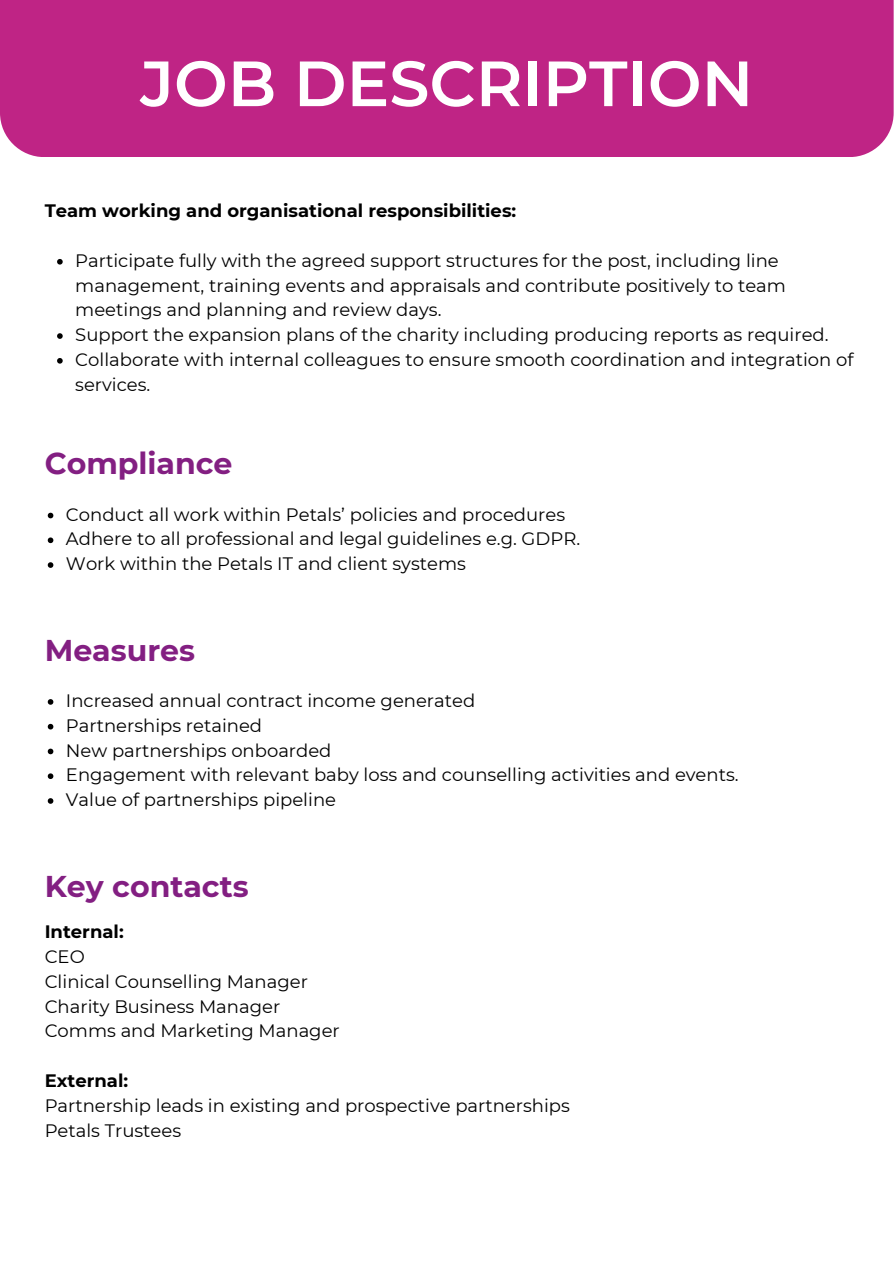
<style>
.page{position:relative;width:894px;height:1264px;background:#fff}
.page>*{position:absolute;margin:0;border:0;box-sizing:border-box;transform-origin:0 0}
.t1{font:600 63.75px "Montserrat";color:#fff}
.t2{font:700 30px "Montserrat";color:#831f82}
.t3{font:18px/24.8px "Montserrat";color:#000}
.t4{font:700 18px "Montserrat";color:#000}
</style>
<div class="page">
<div style="left:0;top:0;width:893px;height:157px;background:#bf2485"></div>
<svg style="left:48px;top:512px;width:5px;height:6px"></svg>
<svg style="left:48px;top:537px;width:5px;height:6px"></svg>
<svg style="left:48px;top:562px;width:5px;height:6px"></svg>
<svg style="left:48px;top:699px;width:5px;height:5px"></svg>
<svg style="left:48px;top:724px;width:5px;height:5px"></svg>
<svg style="left:48px;top:748px;width:5px;height:6px"></svg>
<svg style="left:48px;top:773px;width:5px;height:6px"></svg>
<svg style="left:48px;top:798px;width:5px;height:5px"></svg>
<svg style="left:57px;top:259px;width:6px;height:5px"></svg>
<svg style="left:57px;top:333px;width:6px;height:6px"></svg>
<svg style="left:57px;top:358px;width:6px;height:5px"></svg>
<h1 class="t1" style="left:140px;top:44px;width:614px">JOB DESCRIPTION</h1>
<p class="t4" style="left:45px;top:200px;width:473px">Team working and organisational responsibilities:</p>
<p class="t3" style="left:75px;top:248px;width:712px">Participate fully with the agreed support structures for the post, including line management, training events and appraisals and contribute positively to team meetings and planning and review days.</p>
<p class="t3" style="left:75px;top:322px;width:779px">Support the expansion plans of the charity including producing reports as required.<br>Collaborate with internal colleagues to ensure smooth coordination and integration of services.</p>
<p class="t2" style="left:45px;top:444px;width:189px">Compliance</p>
<h3 class="t3" style="left:66px;top:502px;width:500px">Conduct all work within Petals’ policies and procedures</h3>
<p class="t3" style="left:66px;top:526px;width:515px">Adhere to all professional and legal guidelines e.g. GDPR.</p>
<p class="t3" style="left:66px;top:551px;width:401px">Work within the Petals IT and client systems</p>
<h2 class="t2" style="left:45px;top:632px;width:152px">Measures</h2>
<p class="t3" style="left:66px;top:688px;width:410px">Increased annual contract income generated</p>
<p class="t3" style="left:66px;top:713px;width:198px">Partnerships retained</p>
<p class="t3" style="left:66px;top:737px;width:267px">New partnerships onboarded</p>
<p class="t3" style="left:66px;top:762px;width:674px">Engagement with relevant baby loss and counselling activities and events.</p>
<p class="t3" style="left:66px;top:787px;width:271px">Value of partnerships pipeline</p>
<p class="t2" style="left:45px;top:867px;width:205px">Key contacts</p>
<h2 class="t4" style="left:45px;top:921px;width:80px">Internal:</h2>
<p class="t3" style="left:45px;top:944px;width:42px">CEO</p>
<p class="t3" style="left:45px;top:969px;width:264px">Clinical Counselling Manager</p>
<p class="t3" style="left:45px;top:993px;width:237px">Charity Business Manager</p>
<h2 class="t3" style="left:45px;top:1018px;width:296px">Comms and Marketing Manager</h2>
<p class="t4" style="left:45px;top:1069px;width:85px">External:</p>
<p class="t3" style="left:45px;top:1092px;width:526px">Partnership leads in existing and prospective partnerships</p>
<p class="t3" style="left:45px;top:1117px;width:138px">Petals Trustees</p>
</div>
